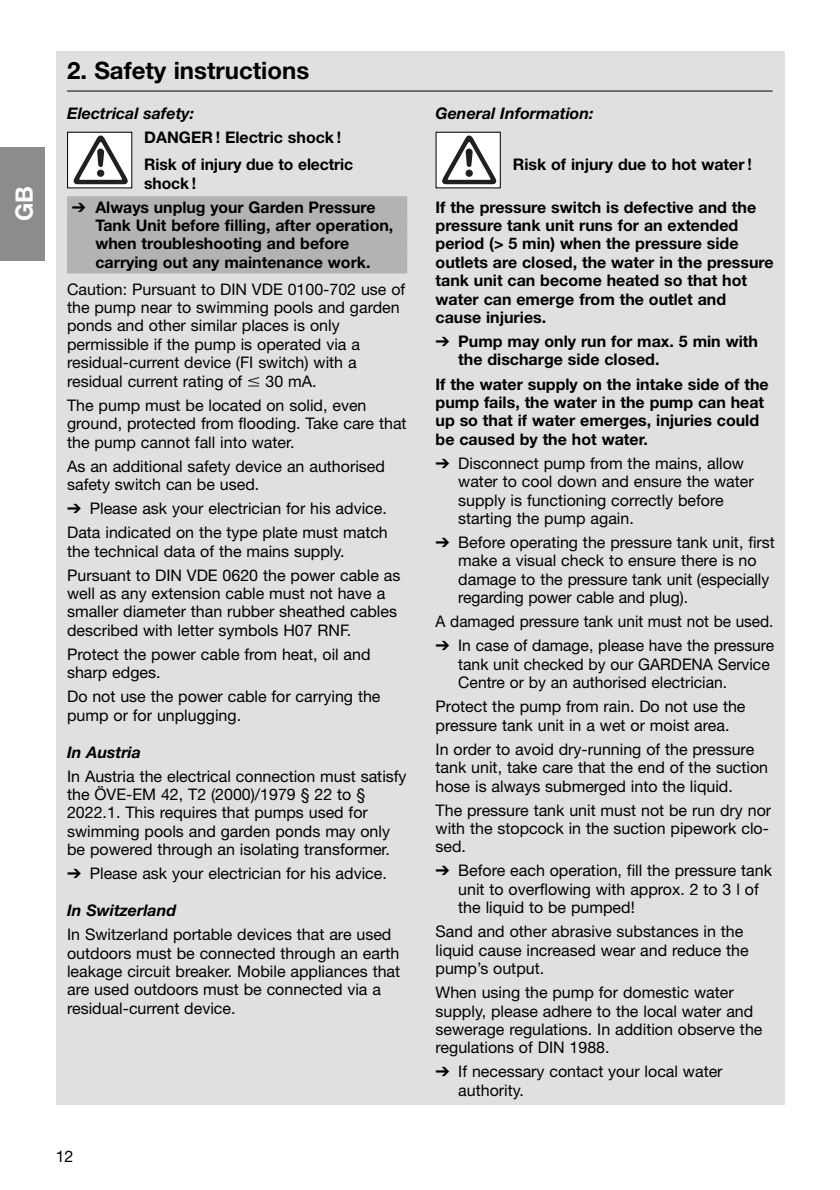
<style>
.page{position:relative;width:840px;height:1190px;background:#fff}
.page>*{position:absolute;margin:0;border:0;box-sizing:border-box;transform-origin:0 0}
.t1{font:700 24px "Helvetica Neue";color:#000}
.t2{font:700 24px "Helvetica Neue";color:#fff}
.t3{font:16px/18.4px "Helvetica Neue";color:#000}
.t4{font:700 16px/18.4px "Helvetica Neue";color:#000}
.t5{font:italic 700 16px "Helvetica Neue";color:#000}
.t6{font:16px "Helvetica Neue";color:#000;scale:.96 1}
.s1{font-family:"European Pi Two"}
</style>
<div class="page">
<div style="left:0;top:147px;width:44px;height:114px;background:#8c8c8c"></div>
<div style="left:56px;top:51px;width:728px;height:1054px;background:#e0e0e0"></div>
<div style="left:67px;top:196px;width:340px;height:22px;background:#b3b3b3"></div>
<div style="left:67px;top:217px;width:340px;height:20px;background:#b3b3b3"></div>
<div style="left:67px;top:235px;width:340px;height:20px;background:#b3b3b3"></div>
<div style="left:67px;top:253px;width:340px;height:20px;background:#b3b3b3"></div>
<hr style="left:67px;top:91px;width:706px;height:1px;background:#000">
<div style="left:68px;top:133px;width:63px;height:54px;background:#fff"></div>
<svg style="left:73px;top:136px;width:55px;height:48px"></svg>
<div style="left:437px;top:133px;width:63px;height:54px;background:#fff"></div>
<svg style="left:442px;top:136px;width:55px;height:48px"></svg>
<h1 class="t2" style="left:16px;top:221px;width:37px;rotate:-90deg">GB</h1>
<h1 class="t1" style="left:67px;top:62px;width:244px">2. Safety instructions</h1>
<p class="t5" style="left:67px;top:107px;width:129px">Electrical safety:</p>
<p class="t4" style="left:144px;top:125px;width:210px;line-height:27.2px">DANGER ! Electric shock !<br>Risk of injury due to electric</p>
<p class="t4" style="left:144px;top:175px;width:53px">shock !</p>
<p class="t4" style="left:95px;top:199px;width:299px;text-indent:-23px">➔ Always unplug your Garden Pressure Tank Unit before filling, after operation, when troubleshooting and before carrying out any maintenance work.</p>
<p class="t3" style="left:67px;top:281px;width:340px">Caution: Pursuant to DIN VDE 0100-702 use of the pump near to swimming pools and garden ponds and other similar places is only permissible if the pump is operated via a residual-current device (FI switch) with a residual current rating of <span class="s1">-</span> 30 mA.</p>
<p class="t3" style="left:67px;top:397px;width:341px">The pump must be located on solid, even ground, protected from flooding. Take care that the pump cannot fall into water.</p>
<p class="t3" style="left:67px;top:458px;width:319px">As an additional safety device an authorised safety switch can be used.</p>
<p class="t3" style="left:67px;top:498px;width:322px;line-height:24px">➔ Please ask your electrician for his advice.<br>Data indicated on the type plate must match</p>
<p class="t3" style="left:67px;top:540px;width:335px;line-height:24px">the technical data of the mains supply.<br>Pursuant to DIN VDE 0620 the power cable as</p>
<p class="t3" style="left:67px;top:586px;width:331px">well as any extension cable must not have a smaller diameter than rubber sheathed cables described with letter symbols H07 RNF.</p>
<p class="t3" style="left:67px;top:647px;width:305px">Protect the power cable from heat, oil and sharp edges.</p>
<p class="t3" style="left:67px;top:689px;width:315px">Do not use the power cable for carrying the pump or for unplugging.</p>
<p class="t5" style="left:67px;top:746px;width:75px">In Austria</p>
<p class="t3" style="left:67px;top:768px;width:341px">In Austria the electrical connection must satisfy the ÖVE-EM 42, T2 (2000)/1979 § 22 to § 2022.1. This requires that pumps used for swimming pools and garden ponds may only be powered through an isolating transformer.</p>
<p class="t3" style="left:67px;top:866px;width:321px">➔ Please ask your electrician for his advice.</p>
<p class="t5" style="left:67px;top:905px;width:111px">In Switzerland</p>
<p class="t3" style="left:67px;top:927px;width:335px">In Switzerland portable devices that are used outdoors must be connected through an earth leakage circuit breaker. Mobile appliances that are used outdoors must be connected via a residual-current device.</p>
<p class="t3" style="left:56px;top:1149px;width:19px">12</p>
<p class="t5" style="left:436px;top:107px;width:160px">General Information:</p>
<p class="t4" style="left:513px;top:157px;width:241px">Risk of injury due to hot water !</p>
<p class="t4" style="left:436px;top:199px;width:340px">If the pressure switch is defective and the pressure tank unit runs for an extended period (&gt; 5 min) when the pressure side outlets are closed, the water in the pressure tank unit can become heated so that hot water can emerge from the outlet and cause injuries.</p>
<p class="t4" style="left:458px;top:334px;width:301px;text-indent:-23px">➔ Pump may only run for max. 5 min with the discharge side closed.</p>
<p class="t4" style="left:436px;top:376px;width:335px">If the water supply on the intake side of the pump fails, the water in the pump can heat up so that if water emerges, injuries could be caused by the hot water.</p>
<p class="t3" style="left:458px;top:455px;width:297px;text-indent:-23px">➔ Disconnect pump from the mains, allow water to cool down and ensure the water supply is functioning correctly before starting the pump again.</p>
<p class="t3" style="left:458px;top:535px;width:318px;text-indent:-23px">➔ Before operating the pressure tank unit, first make a visual check to ensure there is no damage to the pressure tank unit (especially regarding power cable and plug).</p>
<p class="t6" style="left:436px;top:616px;width:354px">A damaged pressure tank unit must not be used.</p>
<p class="t3" style="left:458px;top:638px;width:318px;text-indent:-23px">➔ In case of damage, please have the pressure tank unit checked by our GARDENA Service<br>Centre or by an authorised electrician.</p>
<p class="t3" style="left:436px;top:699px;width:311px">Protect the pump from rain. Do not use the pressure tank unit in a wet or moist area.</p>
<p class="t3" style="left:436px;top:741px;width:334px">In order to avoid dry-running of the pressure tank unit, take care that the end of the suction hose is always submerged into the liquid.</p>
<p class="t3" style="left:436px;top:802px;width:337px">The pressure tank unit must not be run dry nor with the stopcock in the suction pipework clo&shy;sed.</p>
<p class="t3" style="left:458px;top:863px;width:315px;text-indent:-23px">➔ Before each operation, fill the pressure tank unit to overflowing with approx. 2 to 3 l of the liquid to be pumped!</p>
<p class="t3" style="left:436px;top:924px;width:315px">Sand and other abrasive substances in the liquid cause increased wear and reduce the pump’s output.</p>
<p class="t3" style="left:436px;top:985px;width:328px">When using the pump for domestic water supply, please adhere to the local water and sewerage regulations. In addition observe the regulations of DIN 1988.</p>
<p class="t3" style="left:458px;top:1064px;width:266px;text-indent:-23px">➔ If necessary contact your local water authority.</p>
</div>
